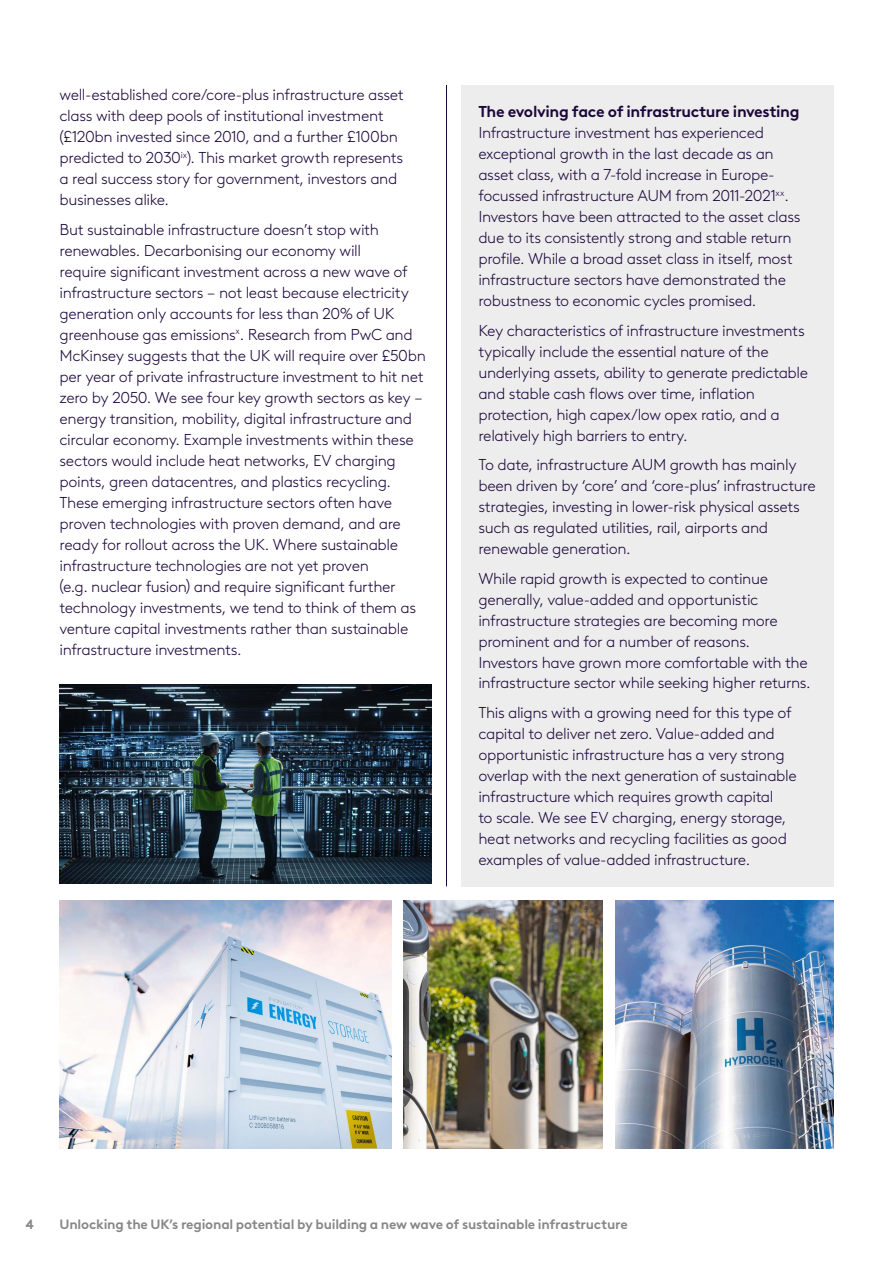
<style>
.page{position:relative;width:893px;height:1263px;background:#fff}
.page>*{position:absolute;margin:0;border:0;box-sizing:border-box;transform-origin:0 0}
.t1{font:300 15.75px/21px "Brown LL";letter-spacing:-.025em;color:#1b063a}
.t2{font:700 15.75px "Brown LL";letter-spacing:-.025em;color:#1b063a}
.t3{font:700 13.5px "Brown LL";letter-spacing:-.015em;color:#878787}
</style>
<div class="page">
<img style="left:404px;top:900px;width:199px;height:248px">
<img style="left:60px;top:900px;width:331px;height:248px">
<img style="left:60px;top:684px;width:372px;height:199px">
<img style="left:615px;top:900px;width:218px;height:248px">
<div style="left:461px;top:85px;width:372px;height:801px;background:#ededed"></div>
<hr style="left:446px;top:85px;width:1px;height:801px;background:#1b063a">
<p class="t1" style="left:60px;top:83px;width:346px">well-established core/core-plus infrastructure asset class with deep pools of institutional investment (£120bn invested since 2010, and a further £100bn predicted to 2030<sup>ix</sup>). This market growth represents a real success story for government, investors and businesses alike.</p>
<p class="t1" style="left:60px;top:218px;width:368px">But sustainable infrastructure doesn’t stop with renewables. Decarbonising our economy will<br>require significant investment across a new wave of infrastructure sectors – not least because electricity generation only accounts for less than 20% of UK greenhouse gas emissions<sup>x</sup>. Research from PwC and McKinsey suggests that the UK will require over £50bn per year of private infrastructure investment to hit net zero by 2050. We see four key growth sectors as key – energy transition, mobility, digital infrastructure and circular economy. Example investments within these sectors would include heat networks, EV charging points, green datacentres, and plastics recycling.<br>These emerging infrastructure sectors often have proven technologies with proven demand, and are ready for rollout across the UK. Where sustainable infrastructure technologies are not yet proven<br>(e.g. nuclear fusion) and require significant further technology investments, we tend to think of them as venture capital investments rather than sustainable infrastructure investments.</p>
<p class="t2" style="left:478px;top:99px;width:323px">The evolving face of infrastructure investing</p>
<p class="t1" style="left:478px;top:121px;width:324px">Infrastructure investment has experienced exceptional growth in the last decade as an asset class, with a 7-fold increase in Europe&shy;focussed infrastructure AUM from 2011-2021<sup>xx</sup>.<br>Investors have been attracted to the asset class due to its consistently strong and stable return profile. While a broad asset class in itself, most infrastructure sectors have demonstrated the robustness to economic cycles promised.</p>
<p class="t1" style="left:478px;top:319px;width:331px">Key characteristics of infrastructure investments typically include the essential nature of the underlying assets, ability to generate predictable and stable cash flows over time, inflation protection, high capex/low opex ratio, and a relatively high barriers to entry.</p>
<p class="t1" style="left:478px;top:453px;width:339px">To date, infrastructure AUM growth has mainly been driven by ‘core’ and ‘core-plus’ infrastructure strategies, investing in lower-risk physical assets such as regulated utilities, rail, airports and renewable generation.</p>
<p class="t1" style="left:478px;top:567px;width:334px">While rapid growth is expected to continue generally, value-added and opportunistic infrastructure strategies are becoming more prominent and for a number of reasons.<br>Investors have grown more comfortable with the infrastructure sector while seeking higher returns.</p>
<p class="t1" style="left:478px;top:701px;width:320px">This aligns with a growing need for this type of capital to deliver net zero. Value-added and opportunistic infrastructure has a very strong overlap with the next generation of sustainable infrastructure which requires growth capital<br>to scale. We see EV charging, energy storage, heat networks and recycling facilities as good examples of value-added infrastructure.</p>
<p class="t3" style="left:25px;top:1214px;width:10px">4</p>
<p class="t3" style="left:60px;top:1214px;width:570px">Unlocking the UK’s regional potential by building a new wave of sustainable infrastructure</p>
</div>
